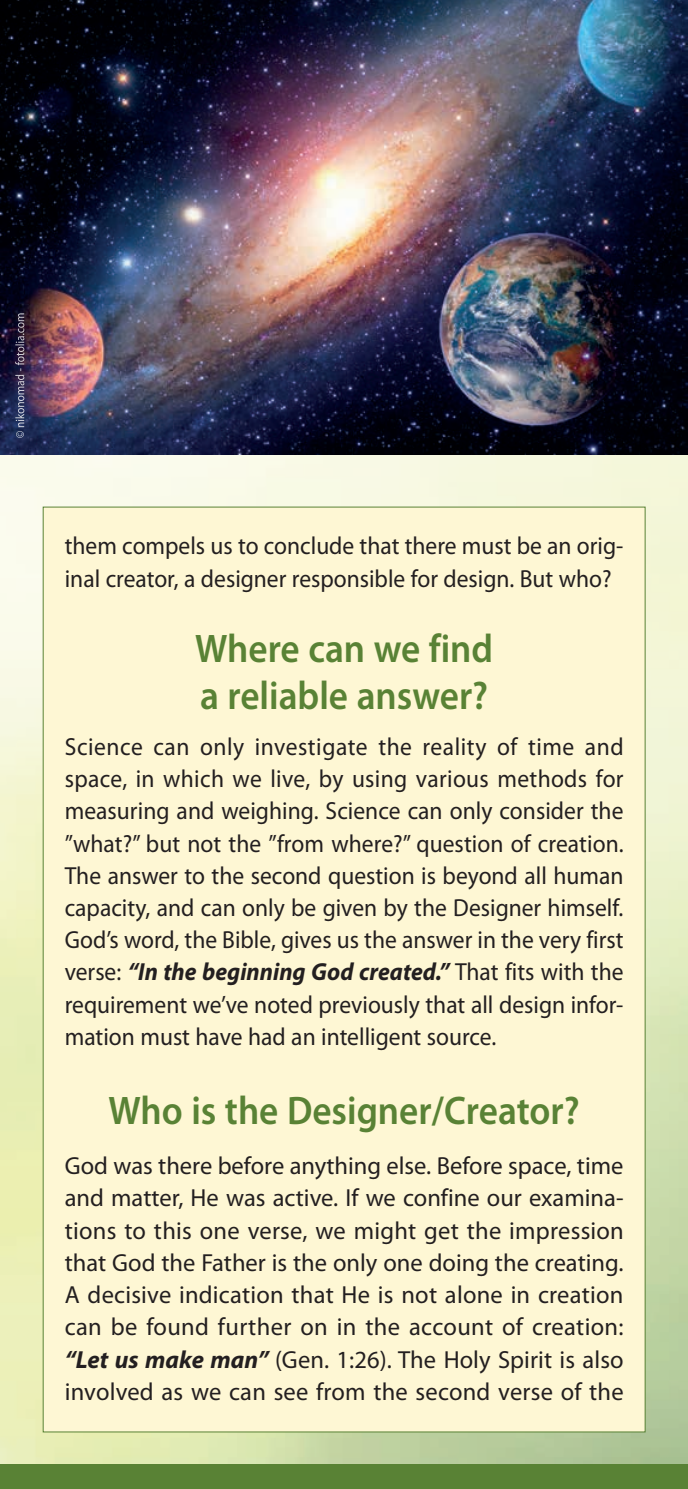
<style>
.page{position:relative;width:688px;height:1489px;background:#fff}
.page>*{position:absolute;margin:0;border:0;box-sizing:border-box;transform-origin:0 0}
.t1{font:600 40px/47.5px "Myriad Pro";color:#598235;scale:.93 1}
.t2{font:24.75px/32.2px "Myriad Pro";color:#231f20;scale:.95 1}
.t3{font:24.75px/32.2px "Myriad Pro";color:#231f20;text-align:justify}
.s1{font-weight:700;font-style:italic}
</style>
<div class="page">
<img style="left:0;top:25px;width:687px;height:1438px">
<div style="left:43px;top:507px;width:602px;height:924px;background:#fef7d4"></div>
<div style="left:0;top:1463px;width:687px;height:25px;background:#598235"></div>
<img style="left:1px;top:0;width:686px;height:455px">
<svg style="left:15px;top:273px;width:17px;height:165px"></svg>
<p class="t2" style="left:65px;top:529px;width:589px">them compels us to conclude that there must be an orig&shy;inal creator, a designer responsible for design. But who?</p>
<h1 class="t1" style="left:195px;top:623px;width:322px">Where can we find a reliable answer?</h1>
<p class="t2" style="left:65px;top:730px;width:589px;text-align:justify">Science can only investigate the reality of time and space, in which we live, by using various methods for measuring and weighing. Science can only consider the ”what?” but not the ”from where?” question of creation.<br>The answer to the second question is beyond all human capacity, and can only be given by the Designer himself.<br>God’s word, the Bible, gives us the answer in the very first verse: <span class="s1">“In the beginning God created.”</span> That fits with the requirement we’ve noted previously that all design infor&shy;mation must have had an intelligent source.</p>
<h1 class="t1" style="left:108px;top:1086px;width:508px">Who is the Designer/Creator?</h1>
<p class="t3" style="left:65px;top:1149px;width:560px">God was there before anything else. Before space, time and matter, He was active. If we confine our examina&shy;tions to this one verse, we might get the impression that God the Father is the only one doing the creating.<br>A decisive indication that He is not alone in creation can be found further on in the account of creation: <span class="s1">“Let us make man”</span> (Gen. 1:26). The Holy Spirit is also involved as we can see from the second verse of the</p>
</div>
